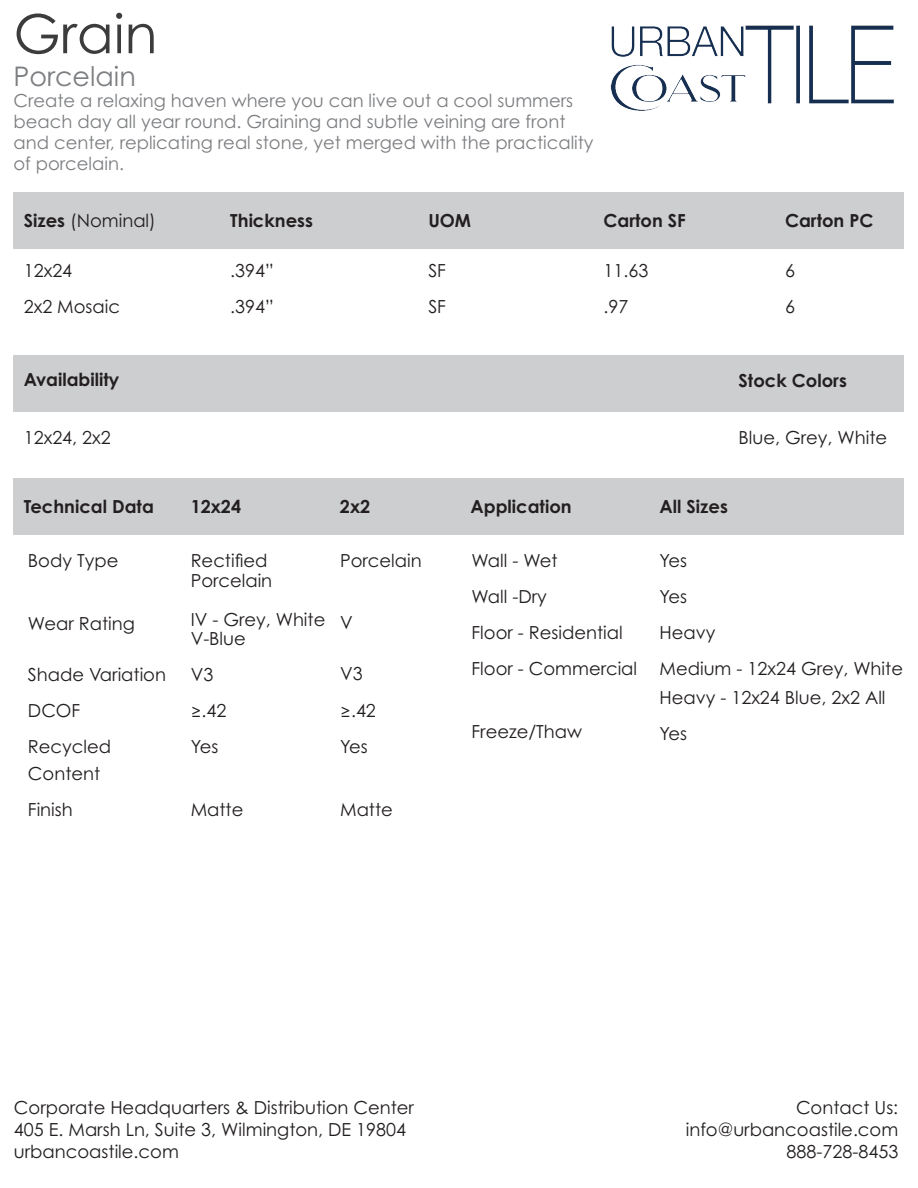
<style>
.page{position:relative;width:918px;height:1188px;background:#fff}
.page>*{position:absolute;margin:0;border:0;box-sizing:border-box;transform-origin:0 0}
.t1{font:54px "Century Gothic Pro";color:#3c3c3d}
.t2{font:27px "Century Gothic Pro";color:#7c7e81}
.t3{font:18px/27px "Century Gothic Pro";color:#231f20}
.t4{font:18px/21px "Century Gothic Pro";color:#7c7e81}
.t5{font:700 18px "Century Gothic Pro";color:#231f20}
.s1{font-weight:700}
</style>
<div class="page">
<img style="left:610px;top:25px;width:285px;height:86px">
<div style="left:14px;top:192px;width:890px;height:56px;background:#cdced0"></div>
<div style="left:14px;top:356px;width:890px;height:56px;background:#cdced0"></div>
<div style="left:14px;top:478px;width:890px;height:57px;background:#cdced0"></div>
<p class="t1" style="left:14px;top:1px;width:145px">Grain</p>
<p class="t2" style="left:14px;top:59px;width:124px">Porcelain</p>
<p class="t4" style="left:14px;top:89px;width:561px">Create a relaxing haven where you can live out a cool summers</p>
<p class="t4" style="left:14px;top:110px;width:553px">beach day all year round. Graining and subtle veining are front</p>
<p class="t4" style="left:14px;top:131px;width:582px">and center, replicating real stone, yet merged with the practicality of porcelain.</p>
<p class="t3" style="left:24px;top:207px;width:134px"><span class="s1">Sizes</span> (Nominal)</p>
<p class="t5" style="left:428px;top:209px;width:44px">UOM</p>
<p class="t5" style="left:603px;top:209px;width:84px">Carton SF</p>
<p class="t5" style="left:785px;top:209px;width:90px">Carton PC</p>
<p class="t5" style="left:230px;top:209px;width:84px">Thickness</p>
<p class="t3" style="left:230px;top:257px;width:45px">.394”</p>
<p class="t3" style="left:230px;top:293px;width:45px">.394”</p>
<p class="t3" style="left:24px;top:257px;width:50px">12x24</p>
<p class="t3" style="left:24px;top:293px;width:98px">2x2 Mosaic</p>
<p class="t3" style="left:428px;top:257px;width:19px">SF</p>
<p class="t3" style="left:428px;top:293px;width:19px">SF</p>
<p class="t3" style="left:603px;top:257px;width:46px">11.63</p>
<p class="t3" style="left:603px;top:293px;width:26px">.97</p>
<p class="t3" style="left:785px;top:257px;width:11px">6</p>
<p class="t3" style="left:785px;top:293px;width:11px">6</p>
<p class="t5" style="left:24px;top:368px;width:97px">Availability</p>
<p class="t5" style="left:739px;top:369px;width:110px">Stock Colors</p>
<p class="t3" style="left:24px;top:424px;width:89px">12x24, 2x2</p>
<p class="t3" style="left:739px;top:424px;width:150px">Blue, Grey, White</p>
<p class="t5" style="left:24px;top:495px;width:132px">Technical Data</p>
<p class="t5" style="left:191px;top:495px;width:52px">12x24</p>
<p class="t5" style="left:471px;top:495px;width:103px">Application</p>
<p class="t5" style="left:660px;top:495px;width:70px">All Sizes</p>
<p class="t5" style="left:340px;top:495px;width:32px">2x2</p>
<p class="t3" style="left:28px;top:547px;width:92px">Body Type</p>
<p class="t3" style="left:28px;top:610px;width:108px">Wear Rating</p>
<p class="t3" style="left:28px;top:661px;width:140px">Shade Variation</p>
<p class="t3" style="left:28px;top:697px;width:54px">DCOF</p>
<p class="t3" style="left:28px;top:733px;width:85px">Recycled<br>Content</p>
<p class="t3" style="left:28px;top:796px;width:46px">Finish</p>
<p class="t3" style="left:191px;top:547px;width:78px">Rectified</p>
<p class="t3" style="left:191px;top:567px;width:83px">Porcelain</p>
<p class="t3" style="left:191px;top:606px;width:136px">IV - Grey, White</p>
<p class="t3" style="left:191px;top:625px;width:57px">V-Blue</p>
<p class="t3" style="left:191px;top:661px;width:24px">V3</p>
<p class="t3" style="left:191px;top:697px;width:37px">≥.42</p>
<p class="t3" style="left:191px;top:733px;width:29px">Yes</p>
<p class="t3" style="left:340px;top:547px;width:83px">Porcelain</p>
<p class="t3" style="left:340px;top:609px;width:14px">V</p>
<p class="t3" style="left:340px;top:660px;width:24px">V3</p>
<p class="t3" style="left:340px;top:697px;width:37px">≥.42</p>
<p class="t3" style="left:340px;top:733px;width:29px">Yes</p>
<p class="t3" style="left:191px;top:796px;width:54px">Matte</p>
<p class="t3" style="left:340px;top:796px;width:54px">Matte</p>
<p class="t3" style="left:472px;top:547px;width:88px">Wall - Wet</p>
<p class="t3" style="left:472px;top:583px;width:77px">Wall -Dry</p>
<p class="t3" style="left:472px;top:619px;width:153px">Floor - Residential</p>
<p class="t3" style="left:472px;top:655px;width:167px">Floor - Commercial</p>
<p class="t3" style="left:472px;top:718px;width:112px">Freeze/Thaw</p>
<p class="t3" style="left:660px;top:547px;width:29px">Yes</p>
<p class="t3" style="left:660px;top:583px;width:29px">Yes</p>
<p class="t3" style="left:660px;top:619px;width:57px">Heavy</p>
<p class="t3" style="left:660px;top:655px;width:245px">Medium - 12x24 Grey, White</p>
<p class="t3" style="left:660px;top:684px;width:228px">Heavy - 12x24 Blue, 2x2 All</p>
<p class="t3" style="left:660px;top:720px;width:29px">Yes</p>
<p class="t3" style="left:14px;top:1094px;width:402px">Corporate Headquarters &amp; Distribution Center</p>
<p class="t3" style="left:14px;top:1116px;width:394px">405 E. Marsh Ln, Suite 3, Wilmington, DE 19804</p>
<p class="t3" style="left:14px;top:1137px;width:166px">urbancoastile.com</p>
<p class="t3" style="left:796px;top:1094px;width:104px">Contact Us:</p>
<p class="t3" style="left:686px;top:1116px;width:214px">info@urbancoastile.com</p>
<p class="t3" style="left:787px;top:1137px;width:113px">888-728-8453</p>
</div>
